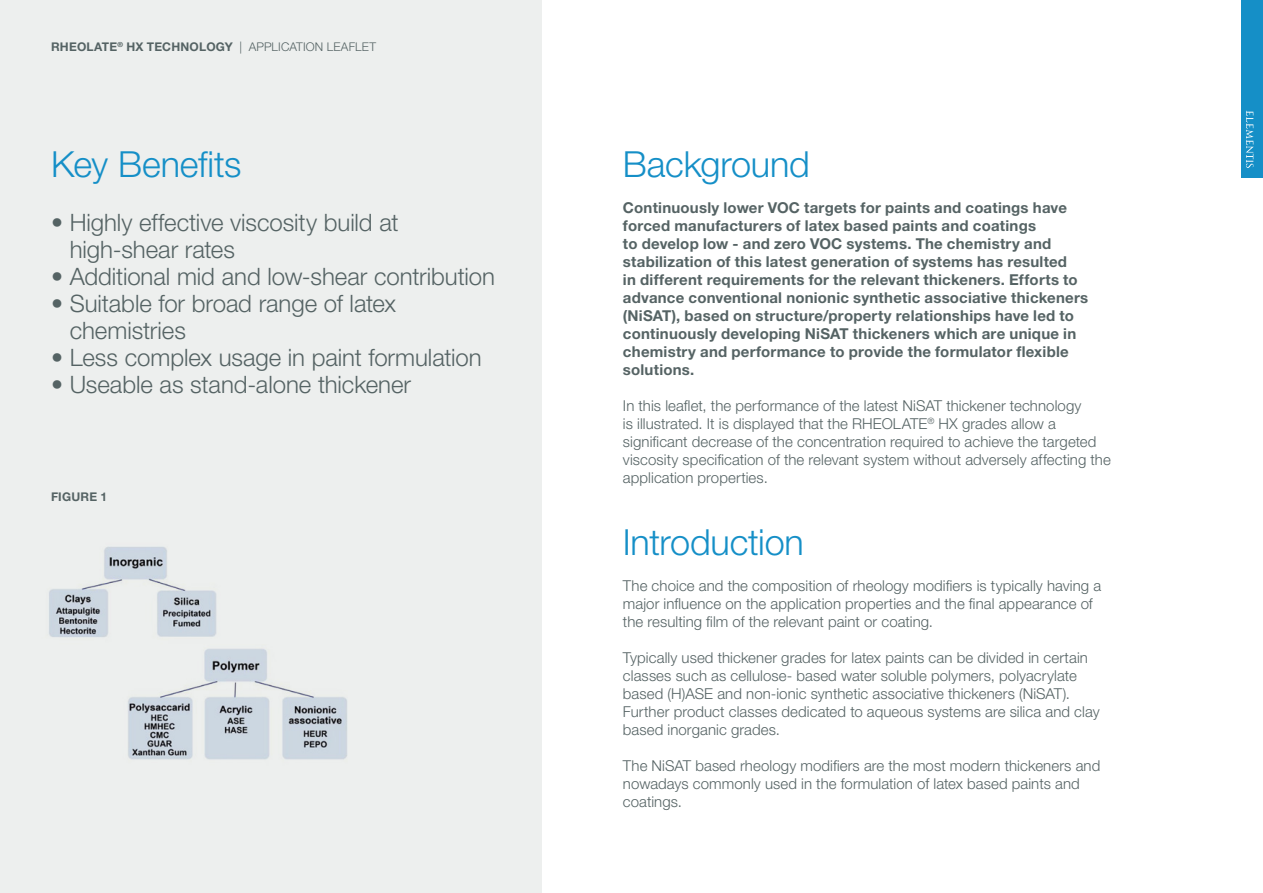
<style>
.page{position:relative;width:1263px;height:893px;background:#fff}
.page>*{position:absolute;margin:0;border:0;box-sizing:border-box;transform-origin:0 0}
.t1{font:300 36px "Helvetica Neue LT Std";letter-spacing:-.005em;color:#158fc7}
.t2{font:300 24px/27px "Helvetica Neue LT Std";letter-spacing:-.005em;color:#556364}
.t3{font:300 15px/18px "Helvetica Neue LT Std";letter-spacing:.005em;color:#556364}
.t4{font:700 15px/18px "Helvetica Neue LT Std";letter-spacing:.015em;color:#556364}
.t5{font:700 12px "Helvetica Neue LT Std";letter-spacing:.02em;color:#556364}
.s1{font-weight:300}
</style>
<div class="page">
<div style="left:1242px;top:0;width:21px;height:177px;background:#158fc7"></div>
<div style="left:0;top:0;width:542px;height:893px;background:#edefee"></div>
<img style="left:49px;top:546px;width:298px;height:214px">
<svg style="left:1246px;top:111px;width:8px;height:57px"></svg>
<p class="t5" style="left:51px;top:39px;width:327px">RHEOLATE<sup>®</sup> HX TECHNOLOGY <span class="s1">| APPLICATION LEAFLET</span></p>
<h1 class="t1" style="left:51px;top:142px;width:192px">Key Benefits</h1>
<h2 class="t2" style="left:70px;top:208px;width:330px;text-indent:-19px">• Highly effective viscosity build at high-shear rates</h2>
<h2 class="t2" style="left:51px;top:262px;width:445px">• Additional mid and low-shear contribution</h2>
<h2 class="t2" style="left:70px;top:289px;width:328px;text-indent:-19px">• Suitable for broad range of latex chemistries</h2>
<h2 class="t2" style="left:51px;top:343px;width:432px">• Less complex usage in paint formulation</h2>
<h2 class="t2" style="left:51px;top:370px;width:362px">• Useable as stand-alone thickener</h2>
<p class="t5" style="left:51px;top:489px;width:58px">FIGURE 1</p>
<h1 class="t1" style="left:623px;top:142px;width:188px">Background</h1>
<p class="t4" style="left:623px;top:198px;width:467px">Continuously lower VOC targets for paints and coatings have forced manufacturers of latex based paints and coatings<br>to develop low - and zero VOC systems. The chemistry and stabilization of this latest generation of systems has resulted<br>in different requirements for the relevant thickeners. Efforts to advance conventional nonionic synthetic associative thickeners (NiSAT), based on structure/property relationships have led to continuously developing NiSAT thickeners which are unique in chemistry and performance to provide the formulator flexible solutions.</p>
<p class="t3" style="left:623px;top:396px;width:489px">In this leaflet, the performance of the latest NiSAT thickener technology<br>is illustrated. It is displayed that the RHEOLATE<sup>®</sup> HX grades allow a significant decrease of the concentration required to achieve the targeted viscosity specification of the relevant system without adversely affecting the application properties.</p>
<h1 class="t1" style="left:623px;top:520px;width:182px">Introduction</h1>
<p class="t3" style="left:623px;top:576px;width:480px">The choice and the composition of rheology modifiers is typically having a major influence on the application properties and the final appearance of the resulting film of the relevant paint or coating.</p>
<p class="t3" style="left:623px;top:648px;width:478px">Typically used thickener grades for latex paints can be divided in certain classes such as cellulose- based water soluble polymers, polyacrylate based (H)ASE and non-ionic synthetic associative thickeners (NiSAT).<br>Further product classes dedicated to aqueous systems are silica and clay based inorganic grades.</p>
<p class="t3" style="left:623px;top:756px;width:479px">The NiSAT based rheology modifiers are the most modern thickeners and nowadays commonly used in the formulation of latex based paints and coatings.</p>
</div>
